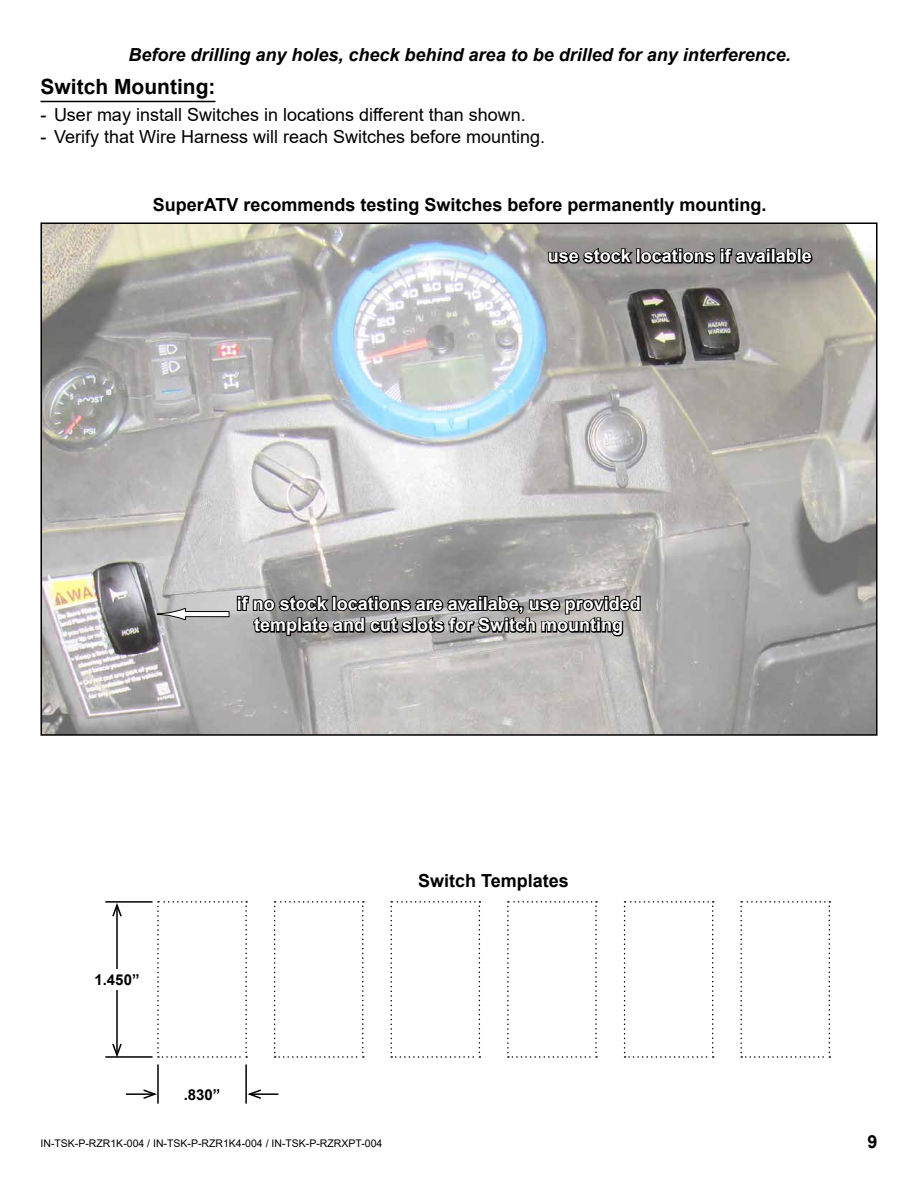
<style>
.page{position:relative;width:918px;height:1188px;background:#fff}
.page>*{position:absolute;margin:0;border:0;box-sizing:border-box;transform-origin:0 0}
.t1{font:700 21px "Arial";color:#000}
.t2{font:18px "Arial";color:#000}
.t3{font:700 18px/21.6px "Arial";color:#fff;text-align:center}
.t4{font:700 18px "Arial";color:#000}
.t5{font:italic 700 18px "Arial";color:#000}
.t6{font:700 15px "Arial";color:#000}
.t7{font:10.5px "Arial";color:#000}
</style>
<div class="page">
<img style="left:43px;top:225px;width:832px;height:508px">
<svg style="left:547px;top:243px;width:267px;height:24px;background:#565553"></svg>
<svg style="left:237px;top:591px;width:405px;height:47px;background:#676666"></svg>
<div style="left:185px;top:612px;width:44px;height:5px;background:#fff"></div>
<div style="left:185px;top:611px;width:45px;height:6px;border:1px solid #000"></div>
<svg style="left:157px;top:608px;width:29px;height:13px"></svg>
<svg style="left:40px;top:100px;width:176px;height:3px"></svg>
<svg style="left:274px;top:901px;width:90px;height:157px"></svg>
<svg style="left:507px;top:901px;width:90px;height:157px"></svg>
<svg style="left:740px;top:901px;width:90px;height:157px"></svg>
<svg style="left:157px;top:901px;width:90px;height:157px"></svg>
<svg style="left:391px;top:901px;width:89px;height:157px"></svg>
<svg style="left:624px;top:901px;width:90px;height:157px"></svg>
<hr style="left:116px;top:905px;width:2px;height:150px;background:#000">
<svg style="left:112px;top:903px;width:10px;height:15px"></svg>
<svg style="left:112px;top:1042px;width:10px;height:14px"></svg>
<div style="left:89px;top:969px;width:56px;height:21px;background:#fff"></div>
<hr style="left:105px;top:901px;width:48px;height:2px;background:#000">
<hr style="left:105px;top:1056px;width:48px;height:2px;background:#000">
<hr style="left:250px;top:1093px;width:28px;height:2px;background:#000">
<svg style="left:247px;top:1089px;width:16px;height:10px"></svg>
<hr style="left:126px;top:1093px;width:29px;height:2px;background:#000">
<svg style="left:142px;top:1089px;width:15px;height:10px"></svg>
<hr style="left:157px;top:1064px;width:2px;height:40px;background:#000">
<hr style="left:245px;top:1064px;width:2px;height:40px;background:#000">
<p class="t5" style="left:129px;top:42px;width:664px">Before drilling any holes, check behind area to be drilled for any interference.</p>
<p class="t1" style="left:40px;top:72px;width:176px">Switch Mounting:</p>
<p class="t2" style="left:40px;top:102px;width:487px">- User may install Switches in locations different than shown.</p>
<p class="t2" style="left:40px;top:124px;width:506px">- Verify that Wire Harness will reach Switches before mounting.</p>
<p class="t4" style="left:153px;top:192px;width:615px">SuperATV recommends testing Switches before permanently mounting.</p>
<p class="t3" style="left:548px;top:245px;width:266px">use stock locations if available</p>
<p class="t3" style="left:237px;top:593px;width:406px">if no stock locations are availabe, use provided template and cut slots for Switch mounting</p>
<p class="t6" style="left:94px;top:969px;width:47px">1.450”</p>
<p class="t6" style="left:184px;top:1084px;width:38px">.830”</p>
<p class="t4" style="left:418px;top:868px;width:152px">Switch Templates</p>
<p class="t7" style="left:40px;top:1136px;width:343px">IN-TSK-P-RZR1K-004 / IN-TSK-P-RZR1K4-004 / IN-TSK-P-RZRXPT-004</p>
<p class="t4" style="left:867px;top:1128px;width:12px">9</p>
</div>
